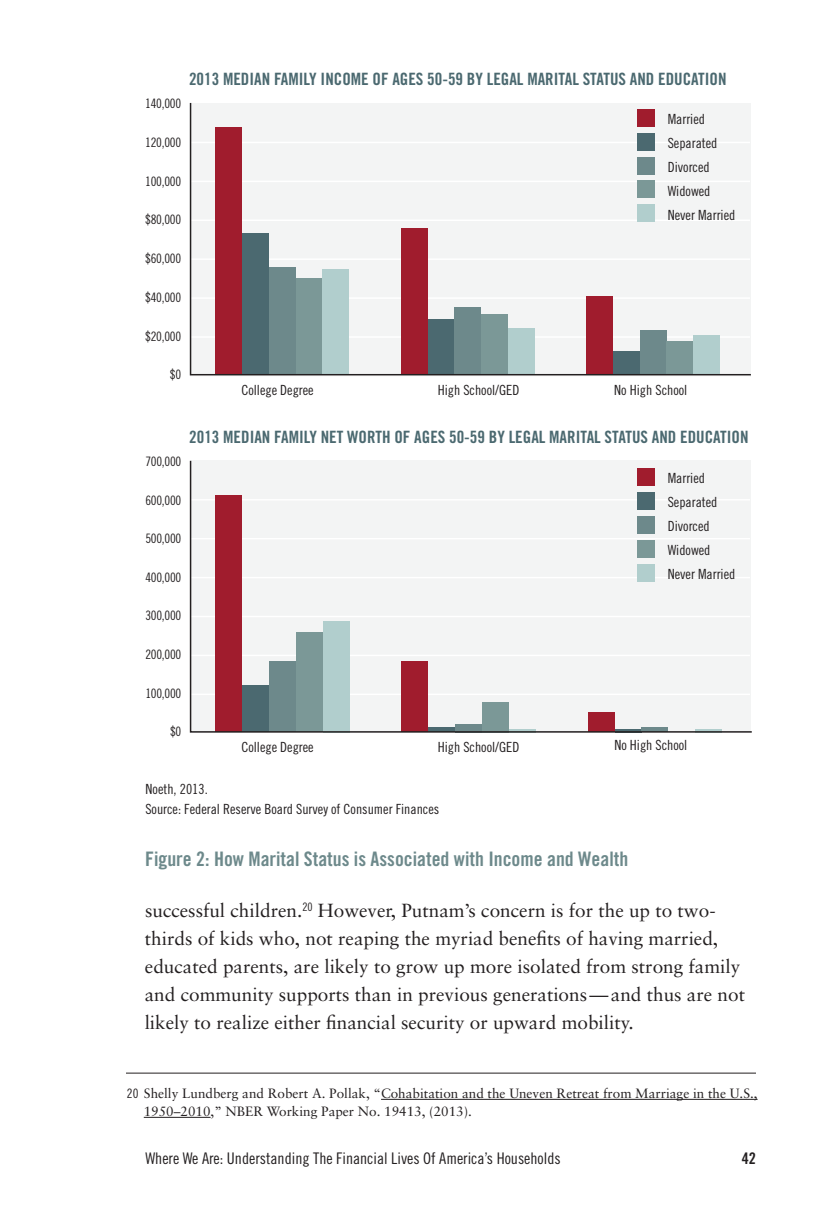
<style>
.page{position:relative;width:828px;height:1224px;background:#fff}
.page>*{position:absolute;margin:0;border:0;box-sizing:border-box;transform-origin:0 0}
.figure_title{font:20px "Trade Gothic Bold Cond Twenty";color:#6d898b}
.t1{font:19px/28px "Sabon";color:#231f20}
.t2{font:17px "Trade Gothic Bold Cond Twenty";color:#4b6970}
.t3{font:16px "Trade Gothic Cond Eighteen";color:#231f20}
.t4{font:16px "Trade Gothic Bold Cond Twenty";color:#231f20}
.figure_label{font:14px/24px "Trade Gothic Cond Eighteen";color:#231f20}
.footnote_text{font:13.6px/18px "Sabon";color:#231f20}
.t5{font:13px "Trade Gothic Cond Eighteen";letter-spacing:-.02em;color:#231f20}
.s1{font-family:"Trade Gothic Cond Eighteen";font-size:13px}
</style>
<div class="page">
<hr style="left:126px;top:1073px;width:630px;height:1px;background:#231f20">
<hr style="left:381px;top:1099px;width:377px;height:1px;background:#231f20">
<hr style="left:144px;top:1117px;width:67px;height:1px;background:#231f20">
<svg style="left:189px;top:102px;width:563px;height:631px"></svg>
<div style="left:637px;top:109px;width:18px;height:18px;background:#a01c2d"></div>
<div style="left:637px;top:133px;width:18px;height:18px;background:#4b6970"></div>
<div style="left:637px;top:204px;width:18px;height:18px;background:#b1cecd"></div>
<div style="left:637px;top:180px;width:18px;height:18px;background:#7b9897"></div>
<div style="left:637px;top:157px;width:18px;height:18px;background:#6d898b"></div>
<div style="left:637px;top:468px;width:18px;height:18px;background:#a01c2d"></div>
<div style="left:637px;top:492px;width:18px;height:18px;background:#4b6970"></div>
<div style="left:637px;top:564px;width:18px;height:18px;background:#b1cecd"></div>
<div style="left:637px;top:540px;width:18px;height:18px;background:#7b9897"></div>
<div style="left:637px;top:516px;width:18px;height:18px;background:#6d898b"></div>
<p class="t5" style="left:140px;top:96px;width:43px">$140,000</p>
<p class="t5" style="left:140px;top:135px;width:43px">$120,000</p>
<p class="t5" style="left:140px;top:173px;width:43px">$100,000</p>
<p class="t5" style="left:145px;top:212px;width:37px">$80,000</p>
<p class="t5" style="left:145px;top:251px;width:37px">$60,000</p>
<p class="t5" style="left:145px;top:290px;width:37px">$40,000</p>
<p class="t2" style="left:189px;top:69px;width:539px">2013 MEDIAN FAMILY INCOME OF AGES 50-59 BY LEGAL MARITAL STATUS AND EDUCATION</p>
<p class="figure_label" style="left:668px;top:107px;width:69px">Married<br>Separated<br>Divorced<br>Widowed<br>Never Married</p>
<p class="t5" style="left:145px;top:328px;width:37px">$20,000</p>
<p class="t5" style="left:170px;top:367px;width:13px">$0</p>
<p class="figure_label" style="left:241px;top:377px;width:74px">College Degree</p>
<p class="figure_label" style="left:438px;top:377px;width:83px">High School/GED</p>
<p class="figure_label" style="left:614px;top:377px;width:75px">No High School</p>
<p class="t5" style="left:140px;top:454px;width:43px">$700,000</p>
<p class="t5" style="left:140px;top:492px;width:43px">$600,000</p>
<p class="t5" style="left:140px;top:531px;width:43px">$500,000</p>
<p class="t5" style="left:140px;top:569px;width:43px">$400,000</p>
<p class="t5" style="left:140px;top:608px;width:43px">$300,000</p>
<p class="t5" style="left:140px;top:647px;width:43px">$200,000</p>
<p class="t2" style="left:189px;top:427px;width:561px">2013 MEDIAN FAMILY NET WORTH OF AGES 50-59 BY LEGAL MARITAL STATUS AND EDUCATION</p>
<p class="figure_label" style="left:668px;top:466px;width:69px">Married<br>Separated<br>Divorced<br>Widowed<br>Never Married</p>
<p class="t5" style="left:140px;top:685px;width:43px">$100,000</p>
<p class="t5" style="left:170px;top:724px;width:13px">$0</p>
<p class="figure_label" style="left:241px;top:735px;width:74px">College Degree</p>
<p class="figure_label" style="left:438px;top:735px;width:83px">High School/GED</p>
<p class="figure_label" style="left:614px;top:733px;width:75px">No High School</p>
<p class="figure_label" style="left:145px;top:779px;width:295px;line-height:20px">Noeth, 2013.<br>Source: Federal Reserve Board Survey of Consumer Finances</p>
<p class="figure_title" style="left:145px;top:847px;width:485px">Figure 2: How Marital Status is Associated with Income and Wealth</p>
<p class="t1" style="left:145px;top:897px;width:602px">successful children.<sup>20</sup> However, Putnam’s concern is for the up to two&shy;thirds of kids who, not reaping the myriad benefits of having married, educated parents, are likely to grow up more isolated from strong family and community supports than in previous generations—and thus are not likely to realize either financial security or upward mobility.</p>
<p class="footnote_text" style="left:144px;top:1084px;width:615px;text-indent:-17px"><span class="s1">20</span> Shelly Lundberg and Robert A. Pollak, “Cohabitation and the Uneven Retreat from Marriage in the U.S.,<br>1950–2010,” NBER Working Paper No. 19413, (2013).</p>
<p class="t3" style="left:145px;top:1149px;width:417px">Where We Are: Understanding The Financial Lives Of America’s Households</p>
<p class="t4" style="left:742px;top:1148px;width:16px">42</p>
</div>
